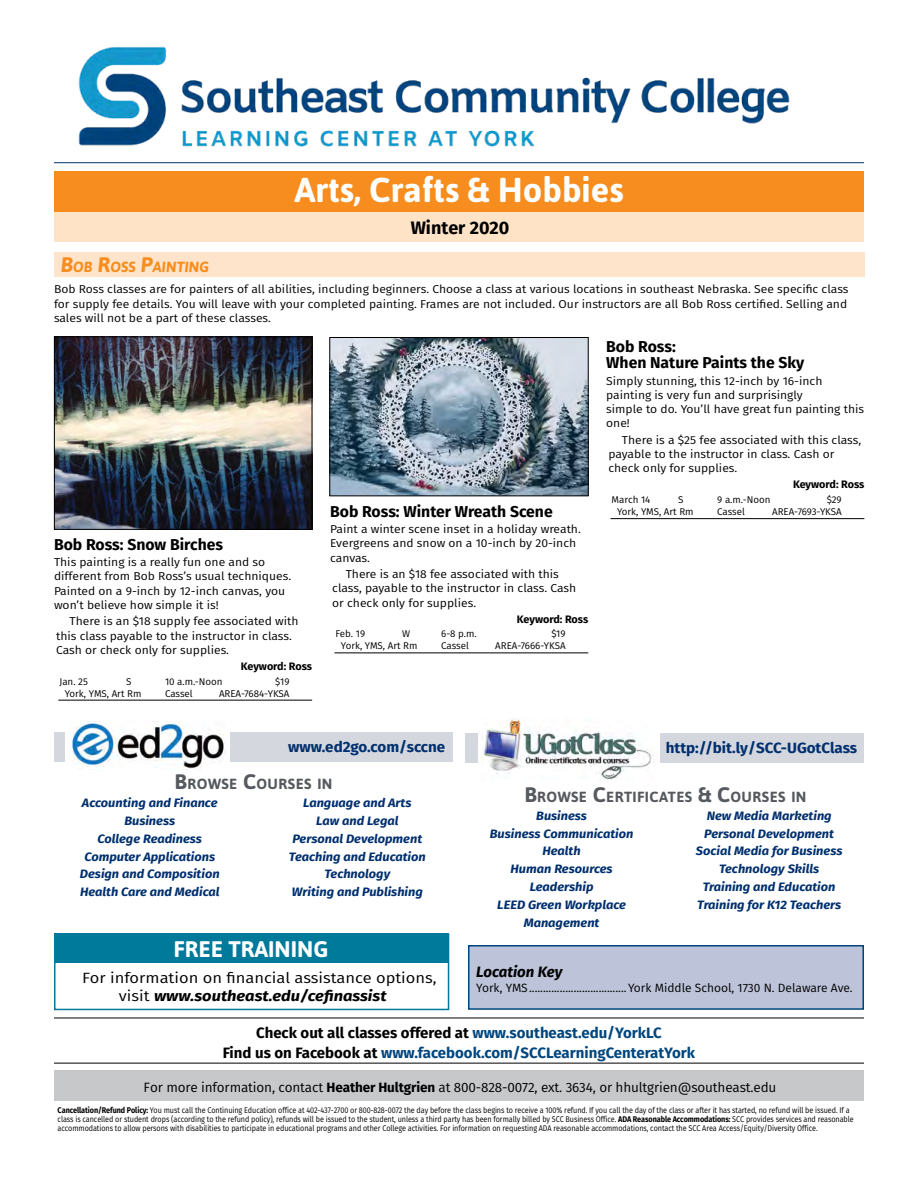
<style>
.page{position:relative;width:918px;height:1188px;background:#fff}
.page>*{position:absolute;margin:0;border:0;box-sizing:border-box;transform-origin:0 0}
.t1{font:700 34.5px "Asap";color:#fff}
.subheader{font:700 22.5px "Asap";color:#fff}
.t2{font:700 18px "Fira Sans";color:#000}
.t3{font:700 15.75px/16.5px "Fira Sans";color:#000}
.t4{font:700 15px "Fira Sans";color:#00467e}
.t5{font:700 15px "Fira Sans";color:#000}
.IOC_Town{font:italic 700 15px "Fira Sans";color:#000}
.class_details{font:14.85px/18px "Fira Sans";color:#000;scale:1.11 1}
.OL_website{font:700 14.85px "Fira Sans";color:#002f6e}
.Job_Enhancement_Ad_H{font:700 14.7px "Asap";letter-spacing:.03em;color:#565a5f}
.subheader_PI_-_3_col{font:italic 700 14.7px "Asap";color:#f78d1e}
.t6{font:13.5px "Fira Sans";letter-spacing:-.01em;color:#000}
.OL_topics{font:italic 700 12.15px "Fira Sans";color:#002f6e;scale:1.06 1}
.OL_Ed2Go_topics{font:italic 700 12.15px "Fira Sans";color:#002f6e;scale:1.06 1}
.IOC_Location{font:12px "Fira Sans";color:#000}
.class_description{font:11.55px/14.2px "Fira Sans";color:#000;scale:1.06 1}
.class_details-2{font:11.55px/14.2px "Fira Sans";color:#000;scale:1.06 1}
.keyword{font:700 10.8px "Fira Sans";letter-spacing:-.005em;color:#000}
.logistics{font:9.75px "Fira Sans";color:#000}
.t7{font:8.25px/9px "Fira Sans";letter-spacing:-.01em;color:#000;scale:.88 1}
.s1{font-size:21px}
.s2{font-weight:700;font-style:italic}
.s3{color:#00467e}
.s4{color:#000}
.s5{font-weight:700}
</style>
<div class="page">
<svg style="left:54px;top:933px;width:396px;height:78px"></svg>
<hr style="left:54px;top:162px;width:810px;height:1px;background:#002f6e">
<div style="left:54px;top:253px;width:810px;height:24px;background:#fee4ca"></div>
<hr style="left:58px;top:700px;width:254px;height:1px;background:#000">
<hr style="left:334px;top:653px;width:254px;height:1px;background:#000">
<hr style="left:611px;top:518px;width:253px;height:1px;background:#000">
<img style="left:78px;top:47px;width:712px;height:100px">
<div style="left:469px;top:946px;width:394px;height:63px;background:#bdc4d9"></div>
<div style="left:468px;top:945px;width:396px;height:65px;border:2px solid #00467e"></div>
<hr style="left:54px;top:1018px;width:810px;height:1px;background:#000">
<hr style="left:54px;top:1063px;width:810px;height:1px;background:#000">
<div style="left:54px;top:1071px;width:810px;height:30px;background:#c7c8ca"></div>
<div style="left:466px;top:734px;width:398px;height:29px;background:#d4d7de"></div>
<img style="left:478px;top:718px;width:181px;height:63px">
<div style="left:54px;top:733px;width:398px;height:29px;background:#d4d7de"></div>
<div style="left:66px;top:721px;width:164px;height:49px;background:#fff"></div>
<img style="left:70px;top:721px;width:154px;height:49px">
<div style="left:54px;top:171px;width:810px;height:41px;background:#f78d1e"></div>
<div style="left:54px;top:212px;width:810px;height:30px;background:#fee3c7"></div>
<svg style="left:329px;top:337px;width:260px;height:160px;background:#7c8d9a"></svg>
<img style="left:54px;top:336px;width:259px;height:194px">
<p class="t1" style="left:294px;top:167px;width:331px">Arts, Crafts &amp; Hobbies</p>
<p class="t2" style="left:411px;top:212px;width:100px">Winter 2020</p>
<p class="subheader_PI_-_3_col" style="left:61px;top:257px;width:150px"><span class="s1">B</span>OB <span class="s1">R</span>OSS <span class="s1">P</span>AINTING</p>
<p class="class_description" style="left:54px;top:282px;width:751px;text-align:justify">Bob Ross classes are for painters of all abilities, including beginners. Choose a class at various locations in southeast Nebraska. See specific class for supply fee details. You will leave with your completed painting. Frames are not included. Our instructors are all Bob Ross certified. Selling and sales will not be a part of these classes.</p>
<p class="t3" style="left:54px;top:535px;width:171px">Bob Ross: Snow Birches</p>
<p class="class_description" style="left:54px;top:555px;width:225px">This painting is a really fun one and so different from Bob Ross’s usual techniques.<br>Painted on a 9-inch by 12-inch canvas, you won’t believe how simple it is!</p>
<p class="class_details-2" style="left:56px;top:614px;width:230px;text-indent:14px">There is an $18 supply fee associated with this class payable to the instructor in class.<br>Cash or check only for supplies.</p>
<p class="keyword" style="left:241px;top:657px;width:73px">Keyword: Ross</p>
<p class="logistics" style="left:59px;top:674px;width:30px">Jan. 25</p>
<p class="logistics" style="left:126px;top:674px;width:7px">S</p>
<p class="logistics" style="left:165px;top:674px;width:59px">10 a.m.-Noon</p>
<p class="logistics" style="left:275px;top:674px;width:16px">$19</p>
<p class="logistics" style="left:65px;top:686px;width:78px">York, YMS, Art Rm</p>
<p class="logistics" style="left:165px;top:686px;width:29px">Cassel</p>
<p class="logistics" style="left:219px;top:686px;width:72px">AREA-7684-YKSA</p>
<p class="t3" style="left:330px;top:502px;width:224px">Bob Ross: Winter Wreath Scene</p>
<p class="class_description" style="left:330px;top:522px;width:238px">Paint a winter scene inset in a holiday wreath.<br>Evergreens and snow on a 10-inch by 20-inch canvas.</p>
<p class="class_details-2" style="left:332px;top:567px;width:232px;text-indent:14px">There is an $18 fee associated with this class, payable to the instructor in class. Cash or check only for supplies.</p>
<p class="keyword" style="left:517px;top:610px;width:73px">Keyword: Ross</p>
<p class="logistics" style="left:336px;top:627px;width:31px">Feb. 19</p>
<p class="logistics" style="left:402px;top:627px;width:10px">W</p>
<p class="logistics" style="left:441px;top:627px;width:37px">6-8 p.m.</p>
<p class="logistics" style="left:551px;top:627px;width:16px">$19</p>
<p class="logistics" style="left:341px;top:639px;width:78px">York, YMS, Art Rm</p>
<p class="logistics" style="left:441px;top:639px;width:29px">Cassel</p>
<p class="logistics" style="left:495px;top:639px;width:72px">AREA-7666-YKSA</p>
<p class="t3" style="left:606px;top:337px;width:200px">Bob Ross:<br>When Nature Paints the Sky</p>
<p class="class_description" style="left:606px;top:373px;width:245px">Simply stunning, this 12-inch by 16-inch painting is very fun and surprisingly<br>simple to do. You’ll have great fun painting this one!</p>
<p class="class_details-2" style="left:608px;top:432px;width:240px;text-indent:14px">There is a $25 fee associated with this class, payable to the instructor in class. Cash or check only for supplies.</p>
<p class="keyword" style="left:793px;top:476px;width:73px">Keyword: Ross</p>
<p class="logistics" style="left:612px;top:492px;width:40px">March 14</p>
<p class="logistics" style="left:678px;top:492px;width:7px">S</p>
<p class="logistics" style="left:717px;top:492px;width:55px">9 a.m.-Noon</p>
<p class="logistics" style="left:827px;top:492px;width:16px">$29</p>
<p class="logistics" style="left:617px;top:504px;width:78px">York, YMS, Art Rm</p>
<p class="logistics" style="left:717px;top:504px;width:29px">Cassel</p>
<p class="logistics" style="left:772px;top:504px;width:71px">AREA-7693-YKSA</p>
<p class="OL_website" style="left:288px;top:734px;width:159px">www.ed2go.com/sccne</p>
<p class="Job_Enhancement_Ad_H" style="left:175px;top:774px;width:151px"><span class="s1">B</span>ROWSE <span class="s1">C</span>OURSES IN</p>
<p class="OL_Ed2Go_topics" style="left:82px;top:793px;width:130px">Accounting and Finance</p>
<p class="OL_Ed2Go_topics" style="left:124px;top:811px;width:49px">Business</p>
<p class="OL_Ed2Go_topics" style="left:98px;top:828px;width:100px">College Readiness</p>
<p class="OL_Ed2Go_topics" style="left:84px;top:846px;width:125px">Computer Applications</p>
<p class="OL_Ed2Go_topics" style="left:80px;top:864px;width:133px">Design and Composition</p>
<p class="OL_Ed2Go_topics" style="left:80px;top:882px;width:133px">Health Care and Medical</p>
<p class="OL_Ed2Go_topics" style="left:303px;top:793px;width:104px">Language and Arts</p>
<p class="OL_Ed2Go_topics" style="left:316px;top:811px;width:79px">Law and Legal</p>
<p class="OL_Ed2Go_topics" style="left:292px;top:828px;width:124px">Personal Development</p>
<p class="OL_Ed2Go_topics" style="left:289px;top:846px;width:131px">Teaching and Education</p>
<p class="OL_Ed2Go_topics" style="left:325px;top:864px;width:63px">Technology</p>
<p class="OL_Ed2Go_topics" style="left:292px;top:882px;width:125px">Writing and Publishing</p>
<p class="OL_website" style="left:666px;top:735px;width:193px">http://bit.ly/SCC-UGotClass</p>
<p class="Job_Enhancement_Ad_H" style="left:524px;top:786px;width:91px"><span class="s1">B</span>ROWSE <span class="s1">C</span>ERTIFICATE</p>
<p class="Job_Enhancement_Ad_H" style="left:685px;top:786px;width:115px">S <span class="s1">&amp; C</span>OURSES IN</p>
<p class="OL_topics" style="left:536px;top:805px;width:49px">Business</p>
<p class="OL_topics" style="left:490px;top:823px;width:137px">Business Communication</p>
<p class="OL_topics" style="left:542px;top:841px;width:38px">Health</p>
<p class="OL_topics" style="left:511px;top:859px;width:98px">Human Resources</p>
<p class="OL_topics" style="left:530px;top:877px;width:62px">Leadership</p>
<p class="OL_topics" style="left:497px;top:894px;width:123px">LEED Green Workplace</p>
<p class="OL_topics" style="left:524px;top:912px;width:73px">Management</p>
<p class="OL_topics" style="left:707px;top:805px;width:119px">New Media Marketing</p>
<p class="OL_topics" style="left:704px;top:823px;width:124px">Personal Development</p>
<p class="OL_topics" style="left:696px;top:841px;width:140px">Social Media for Business</p>
<p class="OL_topics" style="left:719px;top:859px;width:96px">Technology Skills</p>
<p class="OL_topics" style="left:703px;top:877px;width:127px">Training and Education</p>
<p class="OL_topics" style="left:697px;top:894px;width:137px">Training for K12 Teachers</p>
<p class="subheader" style="left:173px;top:933px;width:157px">FREE TRAINING</p>
<p class="class_details" style="left:119px;top:969px;width:288px;text-indent:-37px">For information on financial assistance options, visit <span class="s2">www.southeast.edu/cefinassist</span></p>
<p class="IOC_Town" style="left:476px;top:959px;width:88px">Location Key</p>
<p class="IOC_Location" style="left:476px;top:979px;width:378px">York, YMS...................................York Middle School, 1730 N. Delaware Ave.</p>
<p class="t5" style="left:256px;top:1020px;width:407px">Check out all classes offered at <span class="s3">www.southeast.edu/YorkLC</span></p>
<p class="t4" style="left:223px;top:1040px;width:474px"><span class="s4">Find us on Facebook at</span> www.facebook.com/SCCLearningCenteratYork</p>
<p class="t6" style="left:144px;top:1077px;width:634px">For more information, contact <span class="s5">Heather Hultgrien</span> at 800-828-0072, ext. 3634, or hhultgrien@southeast.edu</p>
<p class="t7" style="left:58px;top:1106px;width:906px"><span class="s5">Cancellation/Refund Policy:</span> You must call the Continuing Education office at 402-437-2700 or 800-828-0072 the day before the class begins to receive a 100% refund. If you call the day of the class or after it has started, no refund will be issued. If a class is cancelled or student drops (according to the refund policy), refunds will be issued to the student, unless a third party has been formally billed by SCC Business Office. <span class="s5">ADA Reasonable Accommodations:</span> SCC provides services and reasonable accommodations to allow persons with disabilities to participate in educational programs and other College activities. For information on requesting ADA reasonable accommodations, contact the SCC Area Access/Equity/Diversity Office.</p>
</div>
